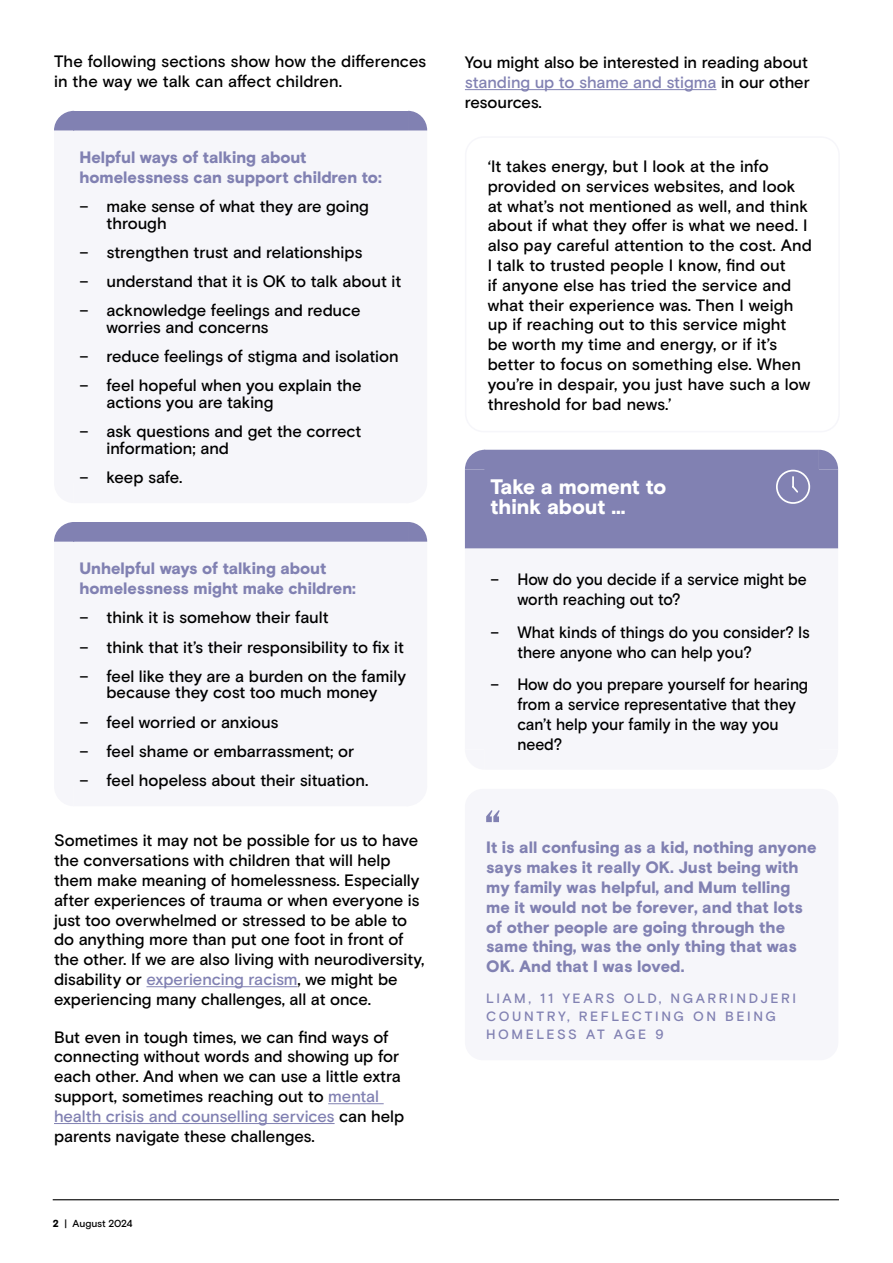
<style>
.page{position:relative;width:893px;height:1263px;background:#fff}
.page>*{position:absolute;margin:0;border:0;box-sizing:border-box;transform-origin:0 0}
.t1{font:900 21px/19.8px "Basis Grotesque Pro";letter-spacing:-.005em;color:#fff}
.t2{font:500 16.5px/19.8px "Basis Grotesque Pro";color:#000}
.t3{font:900 16.5px/19.8px "Basis Grotesque Pro";color:#8181b2}
.t4{font:500 16.5px/19.8px "Basis Grotesque Pro";color:#000;scale:.95 1}
.t5{font:500 13.5px/18px "Basis Grotesque Pro";letter-spacing:.185em;color:#8181b2}
.t6{font:500 10.2px "Basis Grotesque Pro";letter-spacing:-.015em;color:#000}
.s1{color:#8181b2}
.s2{font-weight:900}
</style>
<div class="page">
<hr style="left:53px;top:1199px;width:786px;height:1px;background:#000">
<hr style="left:146px;top:986px;width:152px;height:1px;background:#8181b2">
<hr style="left:328px;top:1103px;width:56px;height:1px;background:#8181b2">
<hr style="left:54px;top:1123px;width:281px;height:1px;background:#8181b2">
<div style="left:73px;top:111px;width:335px;height:19px;background:#8181b2"></div>
<svg style="left:54px;top:111px;width:19px;height:19px"></svg>
<svg style="left:408px;top:111px;width:19px;height:19px"></svg>
<div style="left:73px;top:522px;width:335px;height:20px;background:#8181b2"></div>
<svg style="left:54px;top:522px;width:20px;height:20px"></svg>
<svg style="left:408px;top:522px;width:19px;height:20px"></svg>
<hr style="left:465px;top:89px;width:251px;height:1px;background:#8181b2">
<div style="left:465px;top:136px;width:375px;height:296px;border:2px solid #f6f6fa;border-radius:18px"></div>
<div style="left:465px;top:450px;width:373px;height:99px;background:#8181b2"></div>
<div style="left:465px;top:789px;width:373px;height:271px;background:#f6f6fa;border-radius:18px"></div>
<svg style="left:486px;top:810px;width:14px;height:12px"></svg>
<p class="t2" style="left:54px;top:52px;width:374px">The following sections show how the differences in the way we talk can affect children.</p>
<p class="t3" style="left:80px;top:148px;width:304px">Helpful ways of talking about homelessness can support children to:</p>
<p class="t2" style="left:107px;top:199px;width:264px;line-height:16.5px;text-indent:-27px">– make sense of what they are going through</p>
<p class="t2" style="left:80px;top:243px;width:284px">– strengthen trust and relationships</p>
<p class="t2" style="left:80px;top:272px;width:323px">– understand that it is OK to talk about it</p>
<p class="t2" style="left:107px;top:303px;width:256px;line-height:16.5px;text-indent:-27px">– acknowledge feelings and reduce worries and concerns</p>
<p class="t2" style="left:80px;top:347px;width:321px">– reduce feelings of stigma and isolation</p>
<p class="t2" style="left:107px;top:378px;width:257px;line-height:16.5px;text-indent:-27px">– feel hopeful when you explain the actions you are taking</p>
<p class="t2" style="left:107px;top:424px;width:256px;line-height:16.5px;text-indent:-27px">– ask questions and get the correct information; and</p>
<p class="t2" style="left:80px;top:468px;width:104px">– keep safe.</p>
<p class="t3" style="left:80px;top:559px;width:278px">Unhelpful ways of talking about homelessness might make children:</p>
<p class="t2" style="left:80px;top:608px;width:251px">– think it is somehow their fault</p>
<p class="t2" style="left:80px;top:637px;width:326px">– think that it’s their responsibility to fix it</p>
<p class="t2" style="left:80px;top:668px;width:328px;line-height:16.5px;text-align:center">– feel like they are a burden on the family because they cost too much money</p>
<p class="t2" style="left:80px;top:712px;width:200px">– feel worried or anxious</p>
<p class="t2" style="left:80px;top:742px;width:276px">– feel shame or embarrassment; or</p>
<p class="t2" style="left:80px;top:771px;width:290px">– feel hopeless about their situation.</p>
<p class="t2" style="left:54px;top:831px;width:372px">Sometimes it may not be possible for us to have the conversations with children that will help them make meaning of homelessness. Especially after experiences of trauma or when everyone is just too overwhelmed or stressed to be able to do anything more than put one foot in front of the other. If we are also living with neurodiversity, disability or <span class="s1">experiencing racism</span>, we might be experiencing many challenges, all at once.</p>
<p class="t2" style="left:54px;top:1027px;width:352px">But even in tough times, we can find ways of connecting without words and showing up for each other. And when we can use a little extra support, sometimes reaching out to <span class="s1">mental health crisis and counselling services</span> can help parents navigate these challenges.</p>
<p class="t6" style="left:53px;top:1217px;width:81px"><span class="s2">2</span> | August 2024</p>
<p class="t2" style="left:465px;top:53px;width:346px;text-align:justify">You might also be interested in reading about <span class="s1">standing up to shame and stigma</span> in our other resources.</p>
<p class="t2" style="left:488px;top:157px;width:326px">‘It takes energy, but I look at the info provided on services websites, and look at what’s not mentioned as well, and think about if what they offer is what we need. I also pay careful attention to the cost. And I talk to trusted people I know, find out<br>if anyone else has tried the service and what their experience was. Then I weigh up if reaching out to this service might<br>be worth my time and energy, or if it’s better to focus on something else. When you’re in despair, you just have such a low threshold for bad news.’</p>
<p class="t1" style="left:490px;top:478px;width:177px">Take a moment to think about ...</p>
<p class="t4" style="left:517px;top:570px;width:306px;text-indent:-27px">– How do you decide if a service might be worth reaching out to?</p>
<p class="t4" style="left:517px;top:622px;width:309px;text-indent:-27px">– What kinds of things do you consider? Is there anyone who can help you?</p>
<p class="t4" style="left:517px;top:675px;width:308px;text-indent:-27px">– How do you prepare yourself for hearing from a service representative that they can’t help your family in the way you need?</p>
<p class="t3" style="left:486px;top:839px;width:332px">It is all confusing as a kid, nothing anyone says makes it really OK. Just being with my family was helpful, and Mum telling me it would not be forever, and that lots of other people are going through the same thing, was the only thing that was OK. And that I was loved.</p>
<p class="t5" style="left:486px;top:990px;width:311px">LIAM, 11 YEARS OLD, NGARRINDJERI<br>COUNTRY, REFLECTING ON BEING<br>HOMELESS AT AGE 9</p>
</div>
